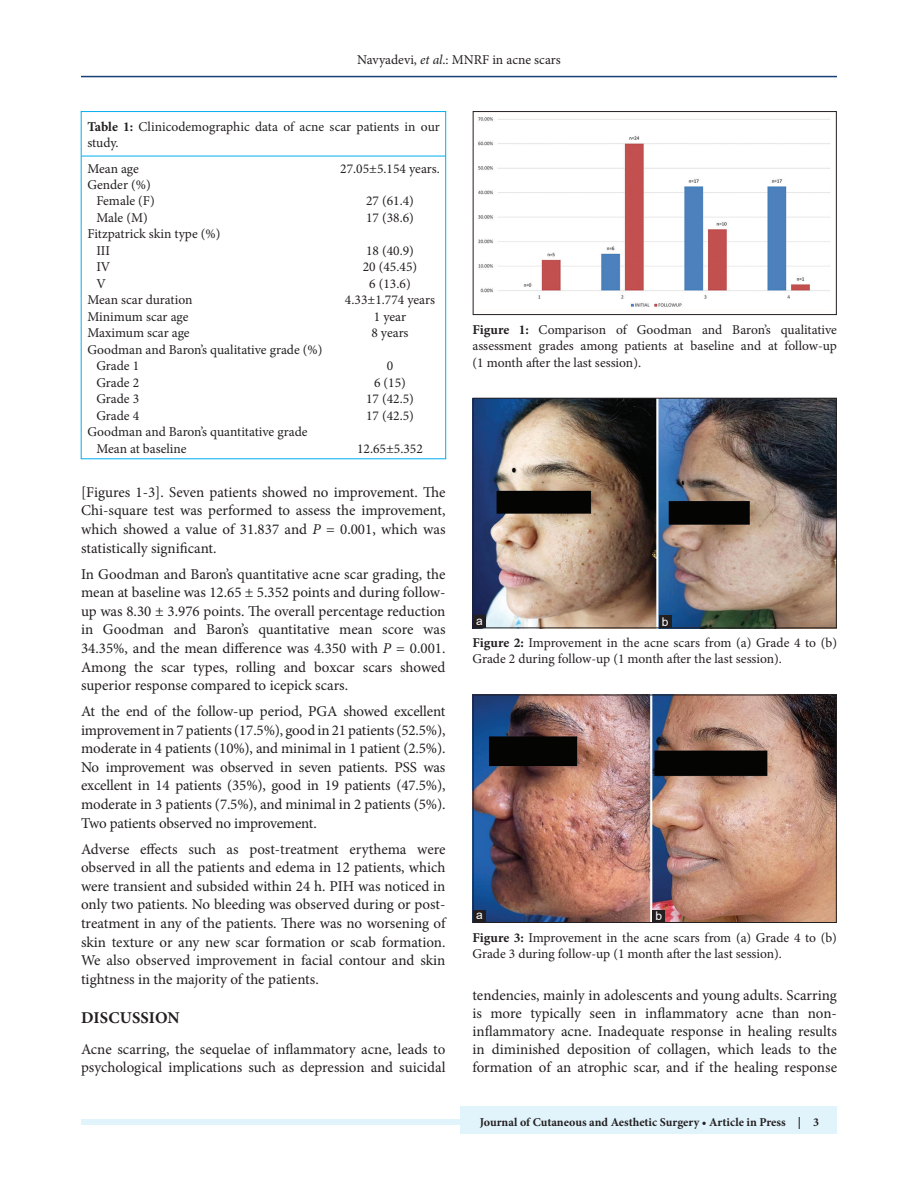
<style>
.page{position:relative;width:918px;height:1188px;background:#fff}
.page>*{position:absolute;margin:0;border:0;box-sizing:border-box;transform-origin:0 0}
.t1{font:700 16.5px "Minion Pro";letter-spacing:.01em;color:#231f20}
.TX{font:15px/18.6px "Minion Pro";letter-spacing:-.005em;color:#231f20;text-align:justify}
.FGC{font:13.5px/16.5px "Minion Pro";letter-spacing:-.005em;color:#231f20}
.TB{font:13.5px "Minion Pro";color:#231f20}
.TT{font:13.5px/16.5px "Minion Pro";color:#231f20}
.TBL{font:13.5px "Minion Pro";color:#231f20}
.JF{font:700 12px "Minion Pro";color:#231f20}
.LABEL{font:12px "Arial";color:#fff}
.s1{font-style:italic}
.s2{font-weight:700}
</style>
<div class="page">
<hr style="left:81px;top:76px;width:756px;height:1px;background:#164077">
<div style="left:81px;top:1119px;width:756px;height:6px;background:#e1f4fc"></div>
<div style="left:460px;top:1106px;width:377px;height:28px;background:#e1f4fc"></div>
<hr style="left:81px;top:156px;width:125px;height:1px;background:#00aeef">
<hr style="left:206px;top:156px;width:128px;height:1px;background:#00aeef">
<hr style="left:334px;top:156px;width:112px;height:1px;background:#00aeef">
<div style="left:81px;top:111px;width:365px;height:348px;border:1px solid #00aeef"></div>
<img style="left:478px;top:117px;width:352px;height:190px">
<div style="left:473px;top:111px;width:364px;height:204px;border:1px solid #231f20"></div>
<img style="left:475px;top:697px;width:360px;height:224px">
<div style="left:473px;top:695px;width:364px;height:228px;border:1px solid #231f20"></div>
<div style="left:653px;top:910px;width:12px;height:13px;background:#231f20"></div>
<div style="left:473px;top:910px;width:13px;height:12px;background:#231f20"></div>
<img style="left:475px;top:400px;width:360px;height:226px">
<div style="left:473px;top:398px;width:364px;height:230px;border:1px solid #231f20"></div>
<div style="left:659px;top:615px;width:13px;height:13px;background:#231f20"></div>
<div style="left:473px;top:615px;width:13px;height:13px;background:#231f20"></div>
<p class="FGC" style="left:357px;top:51px;width:205px">Navyadevi, <span class="s1">et al</span>.: MNRF in acne scars</p>
<p class="TT" style="left:87px;top:118px;width:354px"><span class="s2">Table 1:</span> Clinicodemographic data of acne scar patients in our study.</p>
<p class="TB" style="left:87px;top:159px;width:53px">Mean age</p>
<p class="TB" style="left:340px;top:159px;width:101px">27.05±5.154 years.</p>
<p class="TB" style="left:87px;top:176px;width:65px">Gender (%)</p>
<p class="TB" style="left:96px;top:192px;width:60px">Female (F)</p>
<p class="TB" style="left:366px;top:192px;width:49px">27 (61.4)</p>
<p class="TB" style="left:96px;top:209px;width:53px">Male (M)</p>
<p class="TB" style="left:366px;top:209px;width:49px">17 (38.6)</p>
<p class="TB" style="left:87px;top:225px;width:135px">Fitzpatrick skin type (%)</p>
<p class="TB" style="left:96px;top:242px;width:15px">III</p>
<p class="TB" style="left:366px;top:242px;width:49px">18 (40.9)</p>
<p class="TB" style="left:96px;top:258px;width:16px">IV</p>
<p class="TB" style="left:363px;top:258px;width:56px">20 (45.45)</p>
<p class="TB" style="left:96px;top:275px;width:11px">V</p>
<p class="TB" style="left:369px;top:275px;width:43px">6 (13.6)</p>
<p class="TB" style="left:87px;top:291px;width:107px">Mean scar duration</p>
<p class="TB" style="left:345px;top:291px;width:92px">4.33±1.774 years</p>
<p class="TB" style="left:87px;top:307px;width:103px">Minimum scar age</p>
<p class="TB" style="left:374px;top:307px;width:34px">1 year</p>
<p class="TB" style="left:87px;top:324px;width:104px">Maximum scar age</p>
<p class="TB" style="left:371px;top:324px;width:39px">8 years</p>
<p class="TB" style="left:87px;top:340px;width:237px">Goodman and Baron’s qualitative grade (%)</p>
<p class="TB" style="left:96px;top:357px;width:44px">Grade 1</p>
<p class="TB" style="left:387px;top:357px;width:8px">0</p>
<p class="TB" style="left:96px;top:373px;width:44px">Grade 2</p>
<p class="TB" style="left:374px;top:373px;width:33px">6 (15)</p>
<p class="TB" style="left:96px;top:390px;width:44px">Grade 3</p>
<p class="TB" style="left:366px;top:390px;width:49px">17 (42.5)</p>
<p class="TB" style="left:96px;top:406px;width:44px">Grade 4</p>
<p class="TB" style="left:366px;top:406px;width:49px">17 (42.5)</p>
<p class="TB" style="left:87px;top:423px;width:222px">Goodman and Baron’s quantitative grade</p>
<p class="TBL" style="left:96px;top:439px;width:92px">Mean at baseline</p>
<p class="TBL" style="left:357px;top:439px;width:67px">12.65±5.352</p>
<p class="TX" style="left:81px;top:483px;width:366px">[Figures 1-3]. Seven patients showed no improvement. The Chi-square test was performed to assess the improvement, which showed a value of 31.837 and <span class="s1">P</span> = 0.001, which was statistically significant.</p>
<p class="TX" style="left:81px;top:565px;width:366px">In Goodman and Baron’s quantitative acne scar grading, the mean at baseline was 12.65 ± 5.352 points and during follow&shy;up was 8.30 ± 3.976 points. The overall percentage reduction in Goodman and Baron’s quantitative mean score was 34.35%, and the mean difference was 4.350 with <span class="s1">P</span> = 0.001.<br>Among the scar types, rolling and boxcar scars showed superior response compared to icepick scars.</p>
<p class="TX" style="left:81px;top:702px;width:366px">At the end of the follow-up period, PGA showed excellent improvement in 7 patients (17.5%), good in 21 patients (52.5%), moderate in 4 patients (10%), and minimal in 1 patient (2.5%).<br>No improvement was observed in seven patients. PSS was excellent in 14 patients (35%), good in 19 patients (47.5%), moderate in 3 patients (7.5%), and minimal in 2 patients (5%).<br>Two patients observed no improvement.</p>
<p class="TX" style="left:81px;top:840px;width:366px">Adverse effects such as post-treatment erythema were observed in all the patients and edema in 12 patients, which were transient and subsided within 24 h. PIH was noticed in only two patients. No bleeding was observed during or post&shy;treatment in any of the patients. There was no worsening of skin texture or any new scar formation or scab formation.<br>We also observed improvement in facial contour and skin tightness in the majority of the patients.</p>
<h1 class="t1" style="left:81px;top:1006px;width:100px">DISCUSSION</h1>
<p class="TX" style="left:81px;top:1040px;width:366px">Acne scarring, the sequelae of inflammatory acne, leads to psychological implications such as depression and suicidal</p>
<p class="FGC" style="left:472px;top:321px;width:366px;text-align:justify"><span class="s2">Figure 1:</span> Comparison of Goodman and Baron’s qualitative assessment grades among patients at baseline and at follow-up (1 month after the last session).</p>
<p class="LABEL" style="left:476px;top:612px;width:8px">a</p>
<p class="LABEL" style="left:662px;top:613px;width:8px">b</p>
<p class="FGC" style="left:472px;top:634px;width:366px"><span class="s2">Figure 2:</span> Improvement in the acne scars from (a) Grade 4 to (b)<br>Grade 2 during follow-up (1 month after the last session).</p>
<p class="LABEL" style="left:476px;top:907px;width:8px">a</p>
<p class="LABEL" style="left:656px;top:908px;width:8px">b</p>
<p class="FGC" style="left:472px;top:929px;width:366px"><span class="s2">Figure 3:</span> Improvement in the acne scars from (a) Grade 4 to (b)<br>Grade 3 during follow-up (1 month after the last session).</p>
<p class="TX" style="left:472px;top:987px;width:366px;line-height:18px">tendencies, mainly in adolescents and young adults. Scarring is more typically seen in inflammatory acne than non&shy;inflammatory acne. Inadequate response in healing results in diminished deposition of collagen, which leads to the formation of an atrophic scar, and if the healing response</p>
<p class="JF" style="left:480px;top:1113px;width:341px">Journal of Cutaneous and Aesthetic Surgery • Article in Press | 3</p>
</div>
